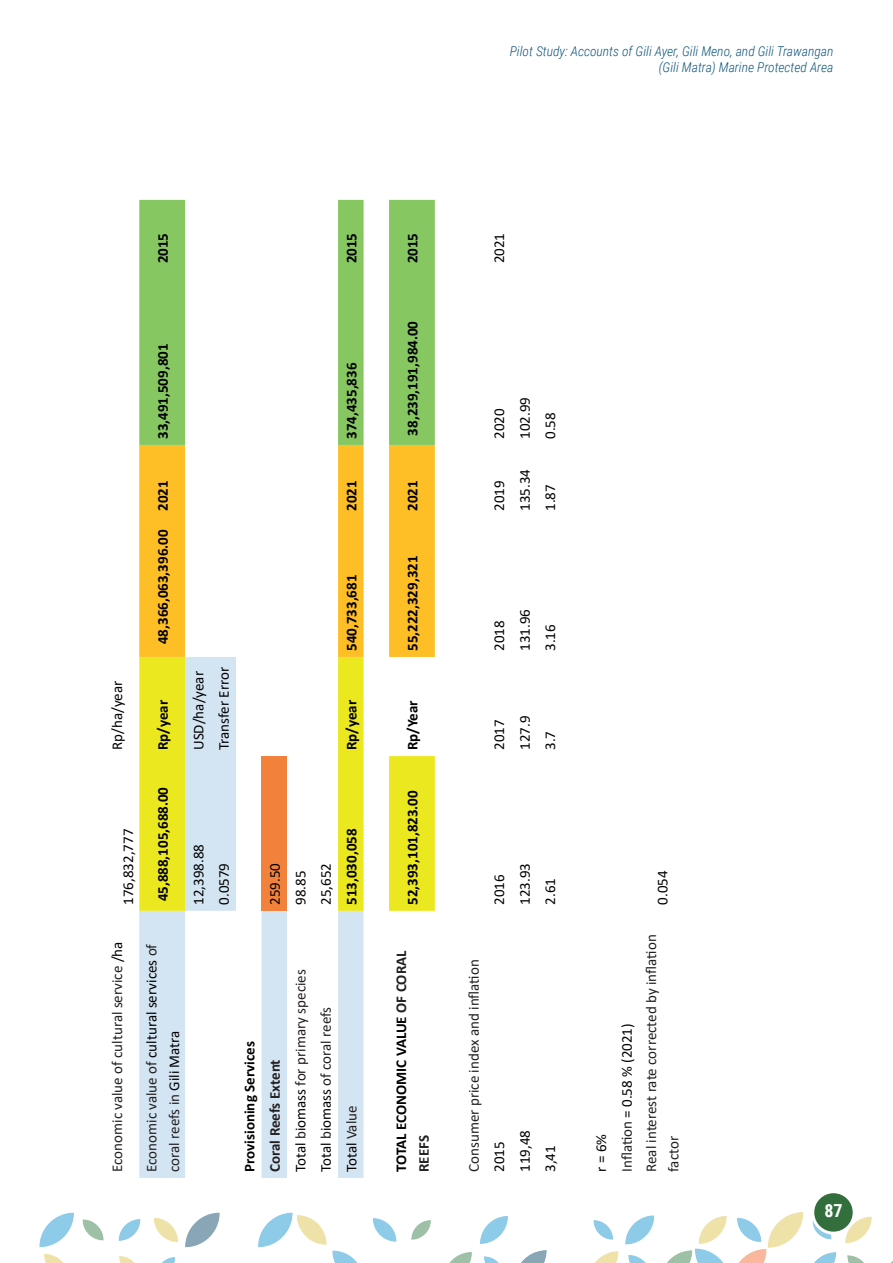
<style>
.page{position:relative;width:893px;height:1263px;background:#fff}
.page>*{position:absolute;margin:0;border:0;box-sizing:border-box;transform-origin:0 0}
.t1{font:700 18px "Roboto Condensed";color:#fff}
.t2{font:15px/24.9px "Calibri";color:#231f20}
.t3{font:700 15px/22.5px "Calibri";color:#000001}
.t4{font:15px "Calibri";color:#000001}
.t5{font:700 15px "Calibri";color:#231f20}
.t6{font:italic 300 13.5px/16.2px "Roboto Condensed";color:#10567a;text-align:right}
.s1{color:#000001}
.s2{color:#231f20}
</style>
<div class="page">
<img style="left:39px;top:1212px;width:854px;height:51px">
<div style="left:813px;top:1192px;width:41px;height:41px;background:#336f3d;border-radius:50%"></div>
<div style="left:811px;top:1190px;width:45px;height:45px;border:3px solid #fff;border-radius:50%"></div>
<svg style="left:139px;top:911px;width:225px;height:267px"></svg>
<svg style="left:139px;top:657px;width:296px;height:254px"></svg>
<svg style="left:139px;top:445px;width:296px;height:212px"></svg>
<svg style="left:139px;top:200px;width:296px;height:245px"></svg>
<div style="left:262px;top:756px;width:25px;height:155px;background:#f2813c"></div>
<p class="t6" style="left:510px;top:42px;width:325px">Pilot Study: Accounts of Gili Ayer, Gili Meno, and Gili Trawangan (Gili Matra) Marine Protected Area</p>
<p class="t3" style="left:151px;top:263px;width:32px;rotate:-90deg">2015</p>
<p class="t3" style="left:340px;top:263px;width:32px;rotate:-90deg">2015</p>
<p class="t3" style="left:151px;top:439px;width:97px;rotate:-90deg">33,491,509,801</p>
<p class="t3" style="left:340px;top:439px;width:78px;rotate:-90deg">374,435,836</p>
<p class="t4" style="left:107px;top:750px;width:71px;rotate:-90deg">Rp/ha/year</p>
<p class="t4" style="left:118px;top:905px;width:77px;rotate:-90deg">176,832,777</p>
<p class="t3" style="left:151px;top:644px;width:165px;rotate:-90deg">48,366,063,396.00 2021</p>
<p class="t3" style="left:151px;top:750px;width:52px;rotate:-90deg">Rp/year</p>
<p class="t3" style="left:151px;top:901px;width:116px;rotate:-90deg">45,888,105,688.00</p>
<p class="t4" style="left:188px;top:750px;width:80px;rotate:-90deg">USD/ha/year</p>
<p class="t4" style="left:214px;top:750px;width:85px;rotate:-90deg">Transfer Error</p>
<p class="t4" style="left:188px;top:905px;width:62px;rotate:-90deg">12,398.88</p>
<p class="t4" style="left:214px;top:905px;width:43px;rotate:-90deg">0.0579</p>
<p class="t2" style="left:104px;top:1172px;width:232px;rotate:-90deg">Economic value of cultural service <span class="s1">/ha</span></p>
<p class="t2" style="left:140px;top:1172px;width:230px;line-height:22.5px;rotate:-90deg">Economic value of <span class="s1">cultural services</span> of coral reefs in <span class="s1">Gili Matra</span></p>
<p class="t3" style="left:340px;top:511px;width:32px;rotate:-90deg">2021</p>
<p class="t3" style="left:340px;top:651px;width:78px;rotate:-90deg">540,733,681</p>
<p class="t3" style="left:340px;top:750px;width:52px;rotate:-90deg">Rp/year</p>
<p class="t4" style="left:265px;top:905px;width:43px;rotate:-90deg">259.50</p>
<p class="t4" style="left:290px;top:905px;width:36px;rotate:-90deg">98.85</p>
<p class="t4" style="left:316px;top:905px;width:43px;rotate:-90deg">25,652</p>
<p class="t3" style="left:340px;top:905px;width:78px;rotate:-90deg">513,030,058</p>
<p class="t3" style="left:238px;top:1172px;width:132px;rotate:-90deg">Provisioning Services</p>
<p class="t5" style="left:264px;top:1172px;width:114px;rotate:-90deg">Coral Reefs Extent</p>
<p class="t2" style="left:288px;top:1172px;width:204px;rotate:-90deg"><span class="s1">Total</span> b<span class="s1">iomass</span> for primary species</p>
<p class="t2" style="left:313px;top:1172px;width:167px;rotate:-90deg"><span class="s1">Total</span> b<span class="s1">iomass</span> of coral reefs</p>
<p class="t4" style="left:341px;top:1172px;width:68px;rotate:-90deg">Total <span class="s2">Value</span></p>
<p class="t3" style="left:401px;top:263px;width:32px;rotate:-90deg">2015</p>
<p class="t3" style="left:401px;top:436px;width:116px;rotate:-90deg">38,239,191,984.00</p>
<p class="t3" style="left:401px;top:511px;width:32px;rotate:-90deg">2021</p>
<p class="t3" style="left:401px;top:651px;width:97px;rotate:-90deg">55,222,329,321</p>
<p class="t3" style="left:401px;top:750px;width:51px;rotate:-90deg">Rp/Year</p>
<p class="t3" style="left:401px;top:905px;width:116px;rotate:-90deg">52,393,101,823.00</p>
<p class="t3" style="left:390px;top:1172px;width:223px;rotate:-90deg">TOTAL ECONOMIC VALUE <span class="s2">OF CORAL<br>REEFS</span></p>
<p class="t4" style="left:489px;top:263px;width:32px;rotate:-90deg">2021</p>
<p class="t4" style="left:489px;top:439px;width:32px;rotate:-90deg">2020</p>
<p class="t4" style="left:489px;top:511px;width:32px;rotate:-90deg">2019</p>
<p class="t4" style="left:514px;top:439px;width:43px;rotate:-90deg">102.99</p>
<p class="t4" style="left:514px;top:511px;width:43px;rotate:-90deg">135.34</p>
<p class="t4" style="left:540px;top:439px;width:28px;rotate:-90deg">0.58</p>
<p class="t4" style="left:540px;top:511px;width:28px;rotate:-90deg">1.87</p>
<p class="t4" style="left:489px;top:651px;width:32px;rotate:-90deg">2018</p>
<p class="t4" style="left:514px;top:651px;width:43px;rotate:-90deg">131.96</p>
<p class="t4" style="left:540px;top:651px;width:28px;rotate:-90deg">3.16</p>
<p class="t4" style="left:489px;top:750px;width:32px;rotate:-90deg">2017</p>
<p class="t4" style="left:514px;top:750px;width:36px;rotate:-90deg">127.9</p>
<p class="t4" style="left:540px;top:750px;width:20px;rotate:-90deg">3.7</p>
<p class="t4" style="left:489px;top:905px;width:32px;rotate:-90deg">2016</p>
<p class="t4" style="left:514px;top:905px;width:43px;rotate:-90deg">123.93</p>
<p class="t4" style="left:540px;top:905px;width:28px;rotate:-90deg">2.61</p>
<p class="t2" style="left:461px;top:1172px;width:214px;rotate:-90deg">Consumer price index and inflation</p>
<p class="t4" style="left:489px;top:1172px;width:32px;rotate:-90deg">2015</p>
<p class="t4" style="left:514px;top:1172px;width:43px;rotate:-90deg">119,48</p>
<p class="t4" style="left:540px;top:1172px;width:28px;rotate:-90deg">3,41</p>
<p class="t4" style="left:652px;top:905px;width:36px;rotate:-90deg">0.054</p>
<p class="t2" style="left:588px;top:1172px;width:239px;rotate:-90deg"><span class="s1">r = 6%<br></span>Inflation <span class="s1">= 0.58 % (2021)<br></span>Real interest rate corrected by inflation</p>
<p class="t2" style="left:661px;top:1172px;width:37px;rotate:-90deg">factor</p>
<p class="t1" style="left:824px;top:1198px;width:20px">87</p>
</div>
